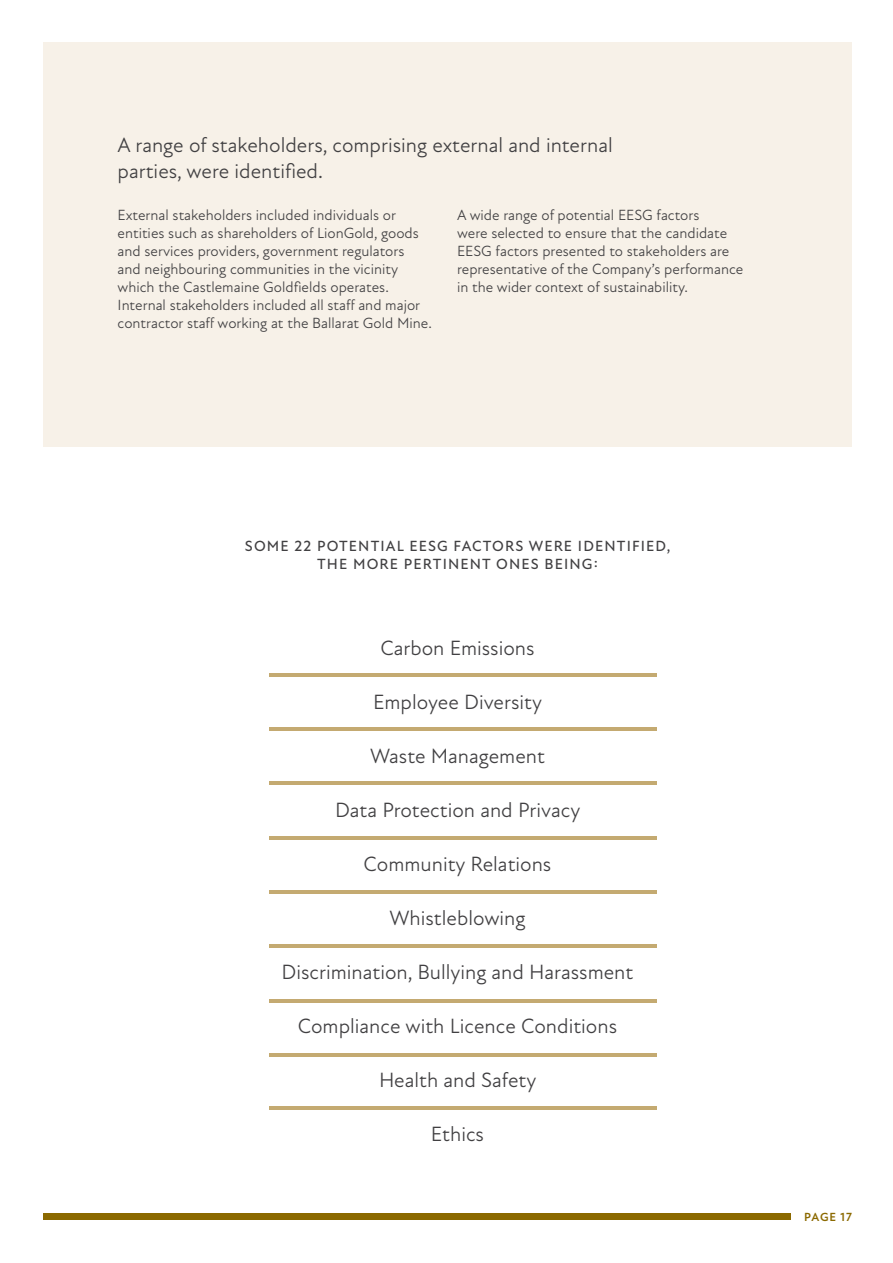
<style>
.page{position:relative;width:893px;height:1263px;background:#fff}
.page>*{position:absolute;margin:0;border:0;box-sizing:border-box;transform-origin:0 0}
.t1{font:21px/25.5px "Atten New";color:#414042}
.t2{font:15px/18px "Atten New";color:#414042}
.t3{font:500 15px/18px "Atten New";letter-spacing:.075em;color:#414042;text-align:center}
.t4{font:700 12px "Atten New";letter-spacing:.065em;color:#8b6900}
</style>
<div class="page">
<div style="left:44px;top:43px;width:808px;height:404px;background:#f7f1e8"></div>
<hr style="left:269px;top:673px;width:387px;height:3px;background:#c4aa71">
<hr style="left:269px;top:890px;width:387px;height:4px;background:#c4aa71">
<hr style="left:269px;top:1053px;width:387px;height:4px;background:#c4aa71">
<hr style="left:269px;top:781px;width:387px;height:4px;background:#c4aa71">
<hr style="left:269px;top:727px;width:387px;height:4px;background:#c4aa71">
<hr style="left:269px;top:944px;width:387px;height:4px;background:#c4aa71">
<hr style="left:269px;top:1106px;width:387px;height:4px;background:#c4aa71">
<hr style="left:269px;top:836px;width:387px;height:3px;background:#c4aa71">
<hr style="left:269px;top:999px;width:387px;height:3px;background:#c4aa71">
<div style="left:44px;top:1214px;width:747px;height:6px;background:#8b6900"></div>
<h1 class="t1" style="left:118px;top:133px;width:497px">A range of stakeholders, comprising external and internal parties, were identified.</h1>
<p class="t2" style="left:118px;top:206px;width:316px">External stakeholders included individuals or entities such as shareholders of LionGold, goods and services providers, government regulators<br>and neighbouring communities in the vicinity which the Castlemaine Goldfields operates.<br>Internal stakeholders included all staff and major contractor staff working at the Ballarat Gold Mine.</p>
<p class="t2" style="left:457px;top:206px;width:288px">A wide range of potential EESG factors<br>were selected to ensure that the candidate EESG factors presented to stakeholders are representative of the Company’s performance in the wider context of sustainability.</p>
<p class="t3" style="left:245px;top:537px;width:427px">SOME 22 POTENTIAL EESG FACTORS WERE IDENTIFIED,<br>THE MORE PERTINENT ONES BEING:</p>
<h1 class="t1" style="left:380px;top:635px;width:156px">Carbon Emissions</h1>
<h1 class="t1" style="left:373px;top:689px;width:170px">Employee Diversity</h1>
<h1 class="t1" style="left:370px;top:743px;width:176px">Waste Management</h1>
<h1 class="t1" style="left:335px;top:797px;width:247px">Data Protection and Privacy</h1>
<h1 class="t1" style="left:364px;top:851px;width:189px">Community Relations</h1>
<h1 class="t1" style="left:389px;top:905px;width:138px">Whistleblowing</h1>
<h1 class="t1" style="left:282px;top:959px;width:353px">Discrimination, Bullying and Harassment</h1>
<h1 class="t1" style="left:298px;top:1013px;width:321px">Compliance with Licence Conditions</h1>
<h1 class="t1" style="left:379px;top:1067px;width:159px">Health and Safety</h1>
<h1 class="t1" style="left:431px;top:1121px;width:55px">Ethics</h1>
<p class="t4" style="left:804px;top:1210px;width:49px">PAGE 17</p>
</div>
